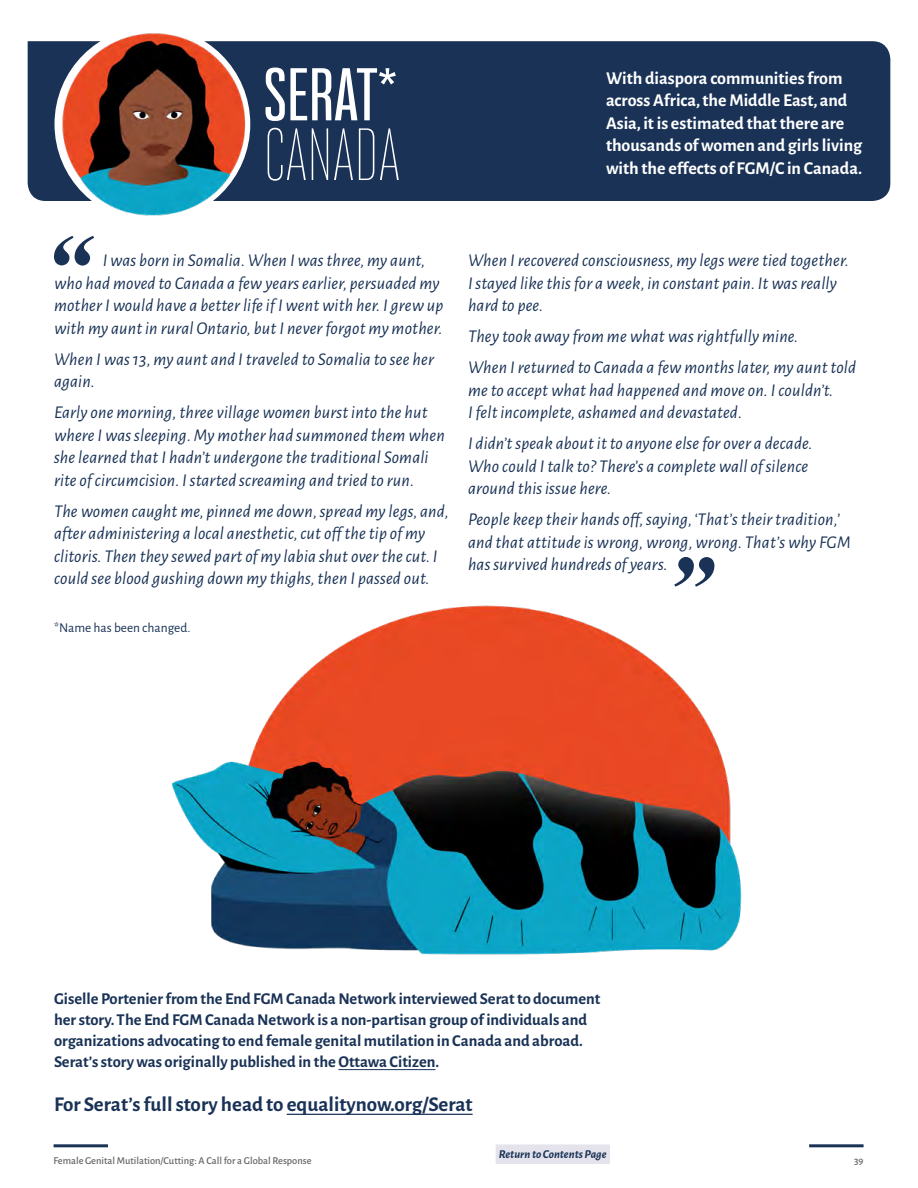
<style>
.page{position:relative;width:918px;height:1188px;background:#fff}
.page>*{position:absolute;margin:0;border:0;box-sizing:border-box;transform-origin:0 0}
.t1{font:500 65.25px "Bw Stretch";color:#fff}
.t2{font:100 65.25px "Bw Stretch";color:#fff}
.t3{font:700 21px "Alegreya Sans";color:#193256}
.t4{font:italic 18px/22.5px "Alegreya Sans";letter-spacing:.01em;color:#193256}
.t5{font:700 18px/22.5px "Alegreya Sans";color:#fff}
.t6{font:700 16.5px/21px "Alegreya Sans";color:#193256}
.t7{font:13.5px "Alegreya Sans";color:#193256}
.t8{font:italic 700 12px "Alegreya Sans";color:#193256}
.t9{font:500 10.5px "Alegreya Sans";color:#646363}
</style>
<div class="page">
<hr style="left:54px;top:1144px;width:54px;height:3px;background:#193256">
<hr style="left:809px;top:1144px;width:55px;height:3px;background:#193256">
<div style="left:28px;top:41px;width:862px;height:160px;background:#193256"></div>
<hr style="left:287px;top:1114px;width:186px;height:1px;background:#193256">
<hr style="left:338px;top:1069px;width:97px;height:1px;background:#193256">
<svg style="left:674px;top:557px;width:40px;height:30px"></svg>
<svg style="left:54px;top:236px;width:40px;height:30px"></svg>
<img style="left:55px;top:33px;width:197px;height:183px">
<img style="left:172px;top:605px;width:570px;height:350px">
<div style="left:496px;top:1144px;width:114px;height:20px;background:#e4e3eb"></div>
<p class="t1" style="left:264px;top:53px;width:136px">SERAT*</p>
<p class="t2" style="left:264px;top:115px;width:138px">CANADA</p>
<p class="t5" style="left:606px;top:65px;width:258px">With diaspora communities from across Africa, the Middle East, and Asia, it is estimated that there are thousands of women and girls living with the effects of FGM/C in Canada.</p>
<p class="t4" style="left:54px;top:248px;width:391px;text-indent:49px">I was born in Somalia. When I was three, my aunt, who had moved to Canada a few years earlier, persuaded my mother I would have a better life if I went with her. I grew up with my aunt in rural Ontario, but I never forgot my mother.</p>
<p class="t4" style="left:54px;top:347px;width:381px">When I was 13, my aunt and I traveled to Somalia to see her again.</p>
<p class="t4" style="left:54px;top:400px;width:392px">Early one morning, three village women burst into the hut where I was sleeping. My mother had summoned them when she learned that I hadn’t undergone the traditional Somali rite of circumcision. I started screaming and tried to run.</p>
<p class="t4" style="left:54px;top:499px;width:397px">The women caught me, pinned me down, spread my legs, and, after administering a local anesthetic, cut off the tip of my clitoris. Then they sewed part of my labia shut over the cut. I could see blood gushing down my thighs, then I passed out.</p>
<p class="t7" style="left:54px;top:618px;width:138px">*Name has been changed.</p>
<p class="t4" style="left:468px;top:248px;width:382px">When I recovered consciousness, my legs were tied together.<br>I stayed like this for a week, in constant pain. It was really hard to pee.</p>
<p class="t4" style="left:468px;top:324px;width:332px">They took away from me what was rightfully mine.</p>
<p class="t4" style="left:468px;top:355px;width:390px">When I returned to Canada a few months later, my aunt told me to accept what had happened and move on. I couldn’t.<br>I felt incomplete, ashamed and devastated.</p>
<p class="t4" style="left:468px;top:431px;width:346px">I didn’t speak about it to anyone else for over a decade.<br>Who could I talk to? There’s a complete wall of silence around this issue here.</p>
<p class="t4" style="left:468px;top:507px;width:384px">People keep their hands off, saying, ‘That’s their tradition,’ and that attitude is wrong, wrong, wrong. That’s why FGM has survived hundreds of years.</p>
<p class="t6" style="left:54px;top:987px;width:548px">Giselle Portenier from the End FGM Canada Network interviewed Serat to document her story. The End FGM Canada Network is a non-partisan group of individuals and organizations advocating to end female genital mutilation in Canada and abroad.</p>
<p class="t6" style="left:54px;top:1050px;width:387px">Serat’s story was originally published in the Ottawa Citizen.</p>
<p class="t3" style="left:54px;top:1088px;width:420px">For Serat’s full story head to equalitynow.org/Serat</p>
<p class="t8" style="left:499px;top:1145px;width:109px">Return to Contents Page</p>
<p class="t9" style="left:54px;top:1153px;width:260px">Female Genital Mutilation/Cutting: A Call for a Global Response</p>
<p class="t9" style="left:854px;top:1153px;width:11px">39</p>
</div>
